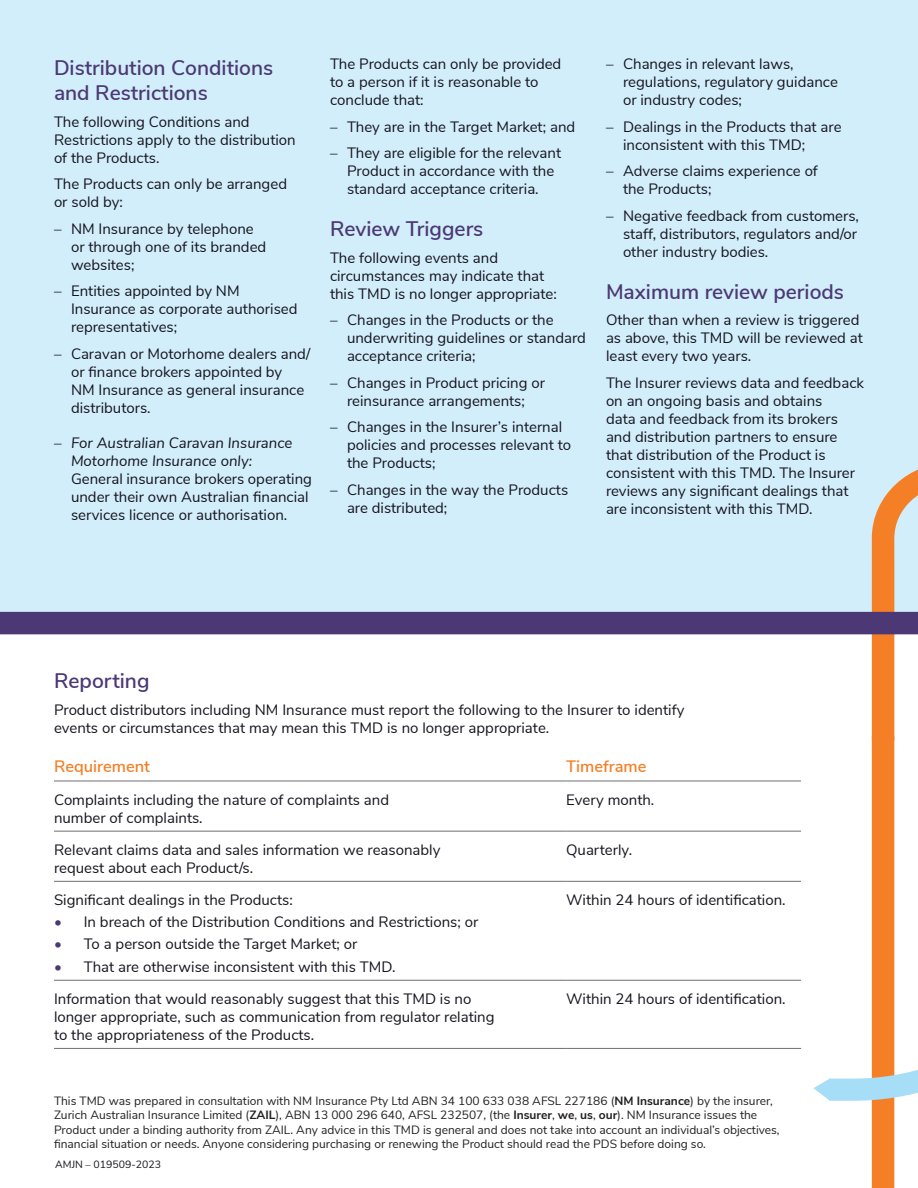
<style>
.page{position:relative;width:918px;height:1188px;background:#fff}
.page>*{position:absolute;margin:0;border:0;box-sizing:border-box;transform-origin:0 0}
.t1{font:600 21px/25.2px "Nunito Sans";color:#4b3874}
.t2{font:600 16.5px "Nunito Sans";color:#f47f26}
.t3{font:15px/18px "Nunito Sans";color:#16141e}
.t4{font:italic 15px/18px "Nunito Sans";color:#16141e}
.t5{font:12px/14.4px "Nunito Sans";color:#231f20}
.t6{font:10.5px "Nunito Sans";color:#16141e}
.s1{font-style:normal}
.s2{color:#4b3874}
.s3{font-weight:700}
</style>
<div class="page">
<div style="left:0;top:0;width:918px;height:623px;background:#d1eefa"></div>
<svg style="left:861px;top:469px;width:57px;height:294px"></svg>
<div style="left:872px;top:736px;width:22px;height:452px;background:#f47f26"></div>
<svg style="left:813px;top:1032px;width:105px;height:69px"></svg>
<div style="left:0;top:612px;width:918px;height:22px;background:#4b3874"></div>
<hr style="left:54px;top:781px;width:512px;height:1px;background:#716e74">
<hr style="left:566px;top:781px;width:235px;height:1px;background:#716e74">
<hr style="left:54px;top:831px;width:512px;height:1px;background:#716e74">
<hr style="left:566px;top:831px;width:235px;height:1px;background:#716e74">
<hr style="left:54px;top:881px;width:512px;height:1px;background:#716e74">
<hr style="left:566px;top:881px;width:235px;height:1px;background:#716e74">
<hr style="left:54px;top:980px;width:512px;height:1px;background:#716e74">
<hr style="left:566px;top:980px;width:235px;height:1px;background:#716e74">
<hr style="left:54px;top:1048px;width:512px;height:1px;background:#716e74">
<hr style="left:566px;top:1048px;width:235px;height:1px;background:#716e74">
<h1 class="t1" style="left:54px;top:54px;width:221px">Distribution Conditions and Restrictions</h1>
<p class="t3" style="left:54px;top:112px;width:243px">The following Conditions and<br>Restrictions apply to the distribution of the Products.</p>
<p class="t3" style="left:54px;top:174px;width:235px">The Products can only be arranged or sold by:</p>
<p class="t3" style="left:71px;top:219px;width:197px;text-indent:-17px">– NM Insurance by telephone or through one of its branded websites;</p>
<p class="t3" style="left:71px;top:281px;width:228px;text-indent:-17px">– Entities appointed by NM<br>Insurance as corporate authorised representatives;</p>
<p class="t3" style="left:71px;top:344px;width:241px;text-indent:-17px">– Caravan or Motorhome dealers and/ or finance brokers appointed by<br>NM Insurance as general insurance distributors.</p>
<p class="t4" style="left:71px;top:433px;width:223px;text-indent:-17px"><span class="s1">–</span> For Australian Caravan Insurance<br>Motorhome Insurance only:</p>
<p class="t3" style="left:71px;top:469px;width:242px">General insurance brokers operating under their own Australian financial services licence or authorisation.</p>
<p class="t3" style="left:330px;top:54px;width:233px">The Products can only be provided to a person if it is reasonable to conclude that:</p>
<p class="t3" style="left:330px;top:117px;width:247px">– They are in the Target Market; and</p>
<p class="t3" style="left:347px;top:143px;width:216px;text-indent:-17px">– They are eligible for the relevant<br>Product in accordance with the standard acceptance criteria.</p>
<h1 class="t1" style="left:330px;top:215px;width:155px">Review Triggers</h1>
<p class="t3" style="left:330px;top:248px;width:228px">The following events and circumstances may indicate that this TMD is no longer appropriate:</p>
<p class="t3" style="left:347px;top:310px;width:240px;text-indent:-17px">– Changes in the Products or the underwriting guidelines or standard acceptance criteria;</p>
<p class="t3" style="left:330px;top:373px;width:217px;text-align:center">– Changes in Product pricing or reinsurance arrangements;</p>
<p class="t3" style="left:347px;top:417px;width:226px;text-indent:-17px">– Changes in the Insurer’s internal policies and processes relevant to the Products;</p>
<p class="t3" style="left:347px;top:480px;width:223px;text-indent:-17px">– Changes in the way the Products are distributed;</p>
<p class="t3" style="left:623px;top:54px;width:216px;text-indent:-17px">– Changes in relevant laws, regulations, regulatory guidance or industry codes;</p>
<p class="t3" style="left:623px;top:117px;width:220px;text-indent:-17px">– Dealings in the Products that are inconsistent with this TMD;</p>
<p class="t3" style="left:623px;top:161px;width:196px;text-indent:-17px">– Adverse claims experience of the Products;</p>
<p class="t3" style="left:623px;top:206px;width:237px;text-indent:-17px">– Negative feedback from customers, staff, distributors, regulators and/or other industry bodies.</p>
<h1 class="t1" style="left:606px;top:278px;width:240px">Maximum review periods</h1>
<p class="t3" style="left:606px;top:310px;width:258px">Other than when a review is triggered as above, this TMD will be reviewed at least every two years.</p>
<p class="t3" style="left:606px;top:373px;width:260px">The Insurer reviews data and feedback on an ongoing basis and obtains<br>data and feedback from its brokers and distribution partners to ensure that distribution of the Product is consistent with this TMD. The Insurer reviews any significant dealings that are inconsistent with this TMD.</p>
<h1 class="t1" style="left:54px;top:667px;width:97px">Reporting</h1>
<p class="t3" style="left:54px;top:700px;width:632px">Product distributors including NM Insurance must report the following to the Insurer to identify events or circumstances that may mean this TMD is no longer appropriate.</p>
<p class="t2" style="left:54px;top:755px;width:98px">Requirement</p>
<p class="t2" style="left:566px;top:755px;width:82px">Timeframe</p>
<p class="t3" style="left:54px;top:790px;width:337px">Complaints including the nature of complaints and number of complaints.</p>
<p class="t3" style="left:566px;top:790px;width:90px">Every month.</p>
<p class="t3" style="left:54px;top:840px;width:388px">Relevant claims data and sales information we reasonably request about each Product/s.</p>
<p class="t3" style="left:566px;top:840px;width:68px">Quarterly.</p>
<p class="t3" style="left:54px;top:890px;width:240px">Significant dealings in the Products:</p>
<p class="t3" style="left:54px;top:912px;width:426px"><span class="s2">•</span> In breach of the Distribution Conditions and Restrictions; or</p>
<p class="t3" style="left:54px;top:934px;width:305px"><span class="s2">•</span> To a person outside the Target Market; or</p>
<p class="t3" style="left:54px;top:957px;width:343px"><span class="s2">•</span> That are otherwise inconsistent with this TMD.</p>
<p class="t3" style="left:566px;top:890px;width:221px">Within 24 hours of identification.</p>
<p class="t3" style="left:54px;top:989px;width:442px">Information that would reasonably suggest that this TMD is no longer appropriate, such as communication from regulator relating to the appropriateness of the Products.</p>
<p class="t3" style="left:566px;top:989px;width:221px">Within 24 hours of identification.</p>
<p class="t5" style="left:54px;top:1093px;width:727px">This TMD was prepared in consultation with NM Insurance Pty Ltd ABN 34 100 633 038 AFSL 227186 (<span class="s3">NM Insurance</span>) by the insurer, Zurich Australian Insurance Limited (<span class="s3">ZAIL</span>), ABN 13 000 296 640, AFSL 232507, (the <span class="s3">Insurer</span>, <span class="s3">we</span>, <span class="s3">us</span>, <span class="s3">our</span>). NM Insurance issues the Product under a binding authority from ZAIL. Any advice in this TMD is general and does not take into account an individual’s objectives, financial situation or needs. Anyone considering purchasing or renewing the Product should read the PDS before doing so.</p>
<p class="t6" style="left:55px;top:1156px;width:107px">AMJN – 019509-2023</p>
</div>
